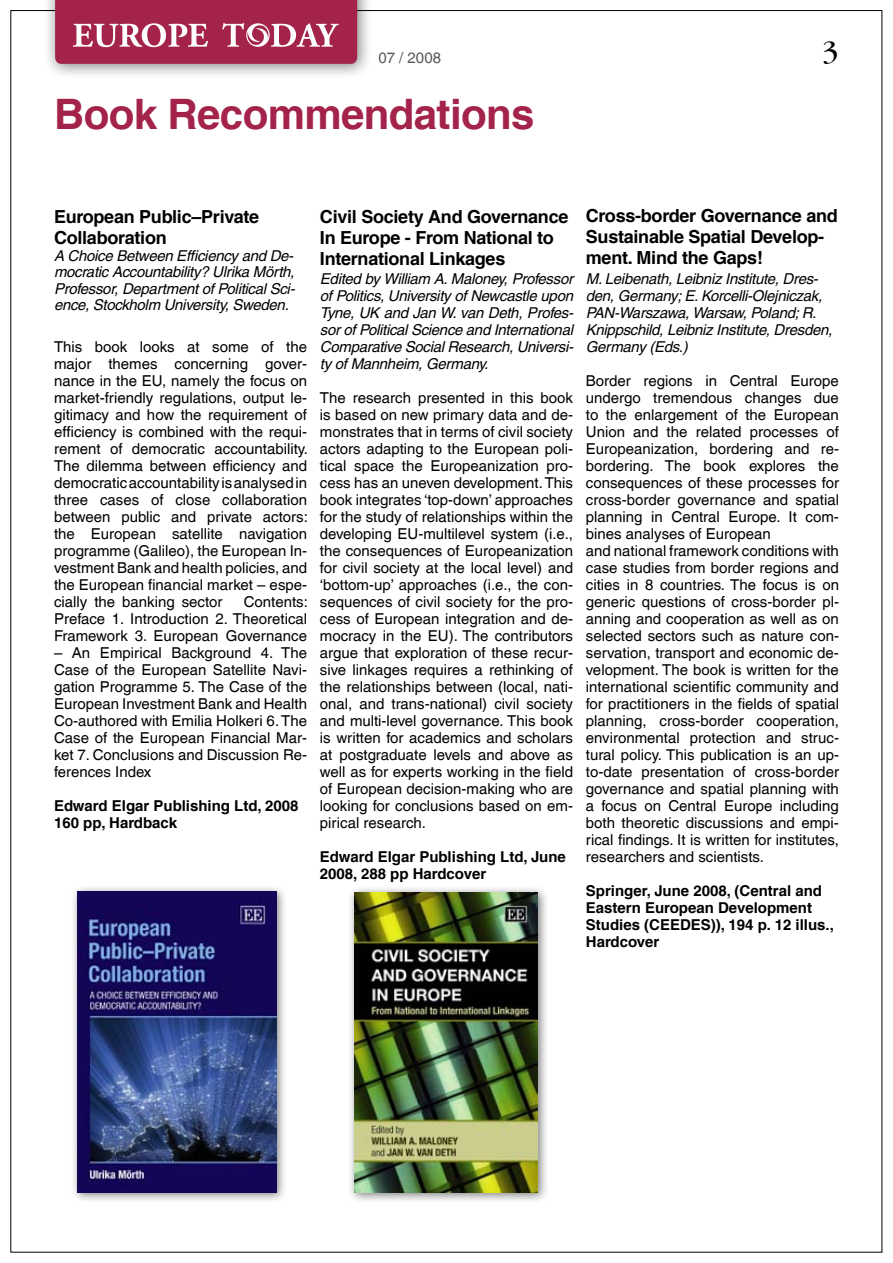
<style>
.page{position:relative;width:893px;height:1263px;background:#fff}
.page>*{position:absolute;margin:0;border:0;box-sizing:border-box;transform-origin:0 0}
.t1{font:700 42px "Helvetica LT Com";letter-spacing:-.015em;color:#a4234b}
.t2{font:31.5px "Garamond";color:#000}
.t3{font:700 18px/21px "Helvetica LT Com";letter-spacing:-.015em;color:#000}
.t4{font:15px/17px "Helvetica LT Com";color:#000;text-align:justify}
.t5{font:italic 15px/17px "Helvetica LT Com";letter-spacing:-.02em;color:#000;text-align:justify}
.t6{font:700 15px/17px "Helvetica LT Com";color:#000}
.t7{font:15px "Helvetica LT Com";color:#58585a}
</style>
<div class="page">
<div style="left:42px;top:0;width:347px;height:93px;background:#000;opacity:.5"></div>
<svg style="left:55px;top:0;width:302px;height:64px;background:#ae3d60"></svg>
<div style="left:70px;top:884px;width:263px;height:357px;background:#000;opacity:.5"></div>
<img style="left:77px;top:892px;width:200px;height:300px">
<div style="left:347px;top:885px;width:236px;height:345px;background:#000;opacity:.5"></div>
<img style="left:354px;top:892px;width:184px;height:300px">
<p class="t7" style="left:378px;top:49px;width:64px">07 / 2008</p>
<h2 class="t2" style="left:822px;top:32px;width:18px">3</h2>
<h1 class="t1" style="left:54px;top:88px;width:482px">Book Recommendations</h1>
<p class="t3" style="left:54px;top:206px;width:207px">European Public–Private<br>Collaboration</p>
<p class="t5" style="left:54px;top:247px;width:243px;line-height:16.5px">A Choice Between Efficiency and De&shy;mocratic Accountability? Ulrika Mörth, Professor, Department of Political Sci&shy;ence, Stockholm University, Sweden.</p>
<p class="t4" style="left:54px;top:338px;width:256px">This book looks at some of the major themes concerning gover&shy;nance in the EU, namely the focus on market-friendly regulations, output le&shy;gitimacy and how the requirement of efficiency is combined with the requi&shy;rement of democratic accountability.<br>The dilemma between efficiency and democratic accountability is analysed in three cases of close collaboration between public and private actors: the European satellite navigation programme (Galileo), the European In&shy;vestment Bank and health policies, and the European financial market – espe&shy;cially the banking sector</p>
<p class="t4" style="left:54px;top:593px;width:255px;text-indent:190px">Contents:<br>Preface 1. Introduction 2. Theoretical Framework 3. European Governance</p>
<p class="t4" style="left:54px;top:644px;width:255px">– An Empirical Background 4. The Case of the European Satellite Navi&shy;gation Programme 5. The Case of the European Investment Bank and Health Co-authored with Emilia Holkeri 6. The Case of the European Financial Mar&shy;ket 7. Conclusions and Discussion Re&shy;ferences Index</p>
<p class="t6" style="left:54px;top:797px;width:246px">Edward Elgar Publishing Ltd, 2008<br>160 pp, Hardback</p>
<p class="t3" style="left:320px;top:206px;width:250px">Civil Society And Governance<br>In Europe - From National to<br>International Linkages</p>
<p class="t5" style="left:320px;top:270px;width:255px">Edited by William A. Maloney, Professor of Politics, University of Newcastle upon Tyne, UK and Jan W. van Deth, Profes&shy;sor of Political Science and International Comparative Social Research, Universi&shy;ty of Mannheim, Germany.</p>
<p class="t4" style="left:320px;top:389px;width:255px">The research presented in this book is based on new primary data and de&shy;monstrates that in terms of civil society actors adapting to the European poli&shy;tical space the Europeanization pro&shy;cess has an uneven development. This book integrates ‘top-down’ approaches for the study of relationships within the developing EU-multilevel system (i.e., the consequences of Europeanization for civil society at the local level) and ‘bottom-up’ approaches (i.e., the con&shy;sequences of civil society for the pro&shy;cess of European integration and de&shy;mocracy in the EU). The contributors argue that exploration of these recur&shy;sive linkages requires a rethinking of the relationships between (local, nati&shy;onal, and trans-national) civil society and multi-level governance. This book is written for academics and scholars at postgraduate levels and above as well as for experts working in the field of European decision-making who are looking for conclusions based on em&shy;pirical research.</p>
<p class="t6" style="left:320px;top:848px;width:247px">Edward Elgar Publishing Ltd, June<br>2008, 288 pp Hardcover</p>
<p class="t3" style="left:586px;top:205px;width:253px">Cross-border Governance and<br>Sustainable Spatial Develop&shy;ment. Mind the Gaps!</p>
<p class="t5" style="left:586px;top:270px;width:248px;text-align:left">M. Leibenath, Leibniz Institute, Dres&shy;den, Germany; E. Korcelli-Olejniczak, PAN-Warszawa, Warsaw, Poland; R.<br>Knippschild, Leibniz Institute, Dresden, Germany (Eds.)</p>
<p class="t4" style="left:586px;top:372px;width:255px;text-align:left">Border regions in Central Europe undergo tremendous changes due to the enlargement of the European Union and the related processes of Europeanization, bordering and re&shy;bordering. The book explores the consequences of these processes for cross-border governance and spatial planning in Central Europe. It com&shy;bines analyses of European<br>and national framework conditions with case studies from border regions and cities in 8 countries. The focus is on generic questions of cross-border pl&shy;anning and cooperation as well as on selected sectors such as nature con&shy;servation, transport and economic de&shy;velopment. The book is written for the international scientific community and for practitioners in the fields of spatial planning, cross-border cooperation, environmental protection and struc&shy;tural policy. This publication is an up&shy;to-date presentation of cross-border governance and spatial planning with a focus on Central Europe including both theoretic discussions and empi&shy;rical findings. It is written for institutes, researchers and scientists.</p>
<p class="t6" style="left:586px;top:882px;width:238px">Springer, June 2008, (Central and<br>Eastern European Development<br>Studies (CEEDE</p>
<p class="t6" style="left:701px;top:916px;width:135px">S)), 194 p. 12 illus.,</p>
<p class="t6" style="left:586px;top:933px;width:75px">Hardcover</p>
</div>
